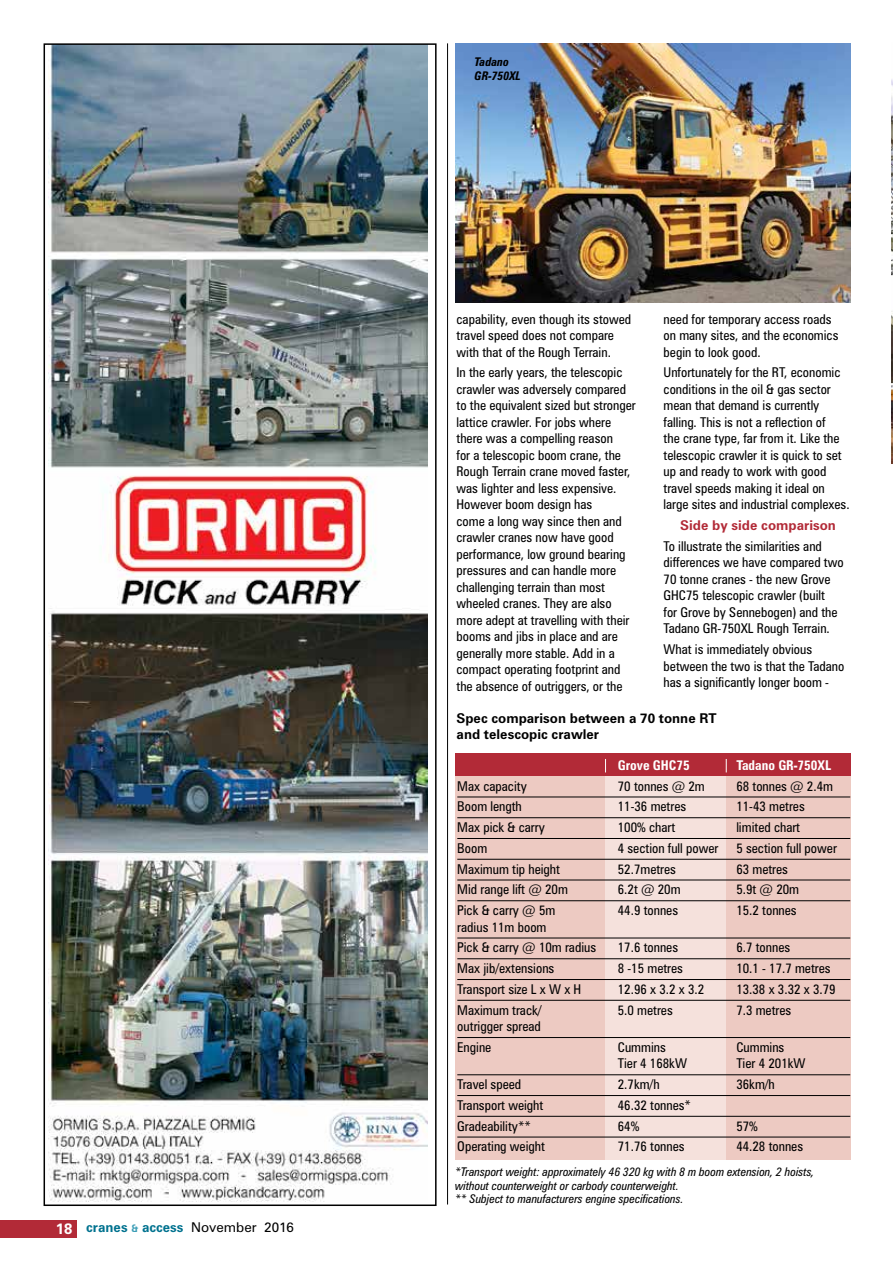
<style>
.page{position:relative;width:893px;height:1263px;background:#fff}
.page>*{position:absolute;margin:0;border:0;box-sizing:border-box;transform-origin:0 0}
.t1{font:condensed 13.5px/16.5px "Zurich BT";color:#000}
.t2{font:700 13.5px/16.5px "Zurich BT";color:#000}
.t3{font:700 13.5px "Zurich BT";color:#00728f}
.t4{font:700 condensed 13.5px "Zurich BT";color:#fff}
.t5{font:700 13.5px "Zurich BT";color:#b22a37}
.t6{font:italic condensed 12px/13.5px "Zurich BT";color:#000}
.t7{font:italic 700 condensed 12px/13.5px "Zurich BT";color:#000}
.s1{font-size:15px;color:#fff}
.s2{font-size:10.5px;color:#3c9db6}
.s3{font-weight:400;color:#000}
</style>
<div class="page">
<div style="left:0;top:1220px;width:77px;height:17px;background:#b22a37"></div>
<hr style="left:447px;top:43px;width:1px;height:1161px;background:#000">
<img style="left:456px;top:43px;width:394px;height:259px">
<div style="left:456px;top:772px;width:395px;height:388px;background:#edcac2"></div>
<div style="left:605px;top:772px;width:121px;height:388px;background:#f5e1dc"></div>
<div style="left:456px;top:753px;width:395px;height:22px;background:#b22a37"></div>
<hr style="left:457px;top:797px;width:393px;height:1px;background:#000">
<hr style="left:457px;top:817px;width:393px;height:1px;background:#000">
<hr style="left:457px;top:838px;width:393px;height:1px;background:#000">
<hr style="left:457px;top:859px;width:393px;height:1px;background:#000">
<hr style="left:457px;top:880px;width:393px;height:1px;background:#000">
<hr style="left:457px;top:900px;width:393px;height:1px;background:#000">
<hr style="left:457px;top:938px;width:393px;height:1px;background:#000">
<hr style="left:457px;top:958px;width:393px;height:1px;background:#000">
<hr style="left:457px;top:979px;width:393px;height:1px;background:#000">
<hr style="left:457px;top:1000px;width:393px;height:1px;background:#000">
<hr style="left:457px;top:1037px;width:393px;height:1px;background:#000">
<hr style="left:457px;top:1074px;width:393px;height:1px;background:#000">
<hr style="left:457px;top:1095px;width:393px;height:1px;background:#000">
<hr style="left:457px;top:1116px;width:393px;height:1px;background:#000">
<hr style="left:457px;top:1137px;width:393px;height:1px;background:#000">
<svg style="left:605px;top:759px;width:1px;height:13px"></svg>
<svg style="left:726px;top:759px;width:1px;height:13px"></svg>
<img style="left:891px;top:79px;width:2px;height:385px">
<img style="left:48px;top:46px;width:379px;height:1155px">
<div style="left:44px;top:43px;width:393px;height:1163px;border:2px solid #000"></div>
<p class="t3" style="left:56px;top:1219px;width:240px"><span class="s1">18</span> cranes <span class="s2">&amp;</span> access <span class="s3">November 2016</span></p>
<p class="t7" style="left:475px;top:55px;width:48px">Tadano<br>GR-750XL</p>
<p class="t1" style="left:457px;top:311px;width:176px">capability, even though its stowed travel speed does not compare with that of the Rough Terrain.</p>
<p class="t1" style="left:457px;top:364px;width:181px">In the early years, the telescopic crawler was adversely compared to the equivalent sized but stronger lattice crawler. For jobs where there was a compelling reason<br>for a telescopic boom crane, the<br>Rough Terrain crane moved faster, was lighter and less expensive.<br>However boom design has<br>come a long way since then and crawler cranes now have good performance, low ground bearing pressures and can handle more challenging terrain than most wheeled cranes. They are also more adept at travelling with their booms and jibs in place and are generally more stable. Add in a compact operating footprint and the absence of outriggers, or the</p>
<p class="t1" style="left:664px;top:310px;width:176px">need for temporary access roads on many sites, and the economics begin to look good.</p>
<p class="t1" style="left:664px;top:364px;width:188px">Unfortunately for the RT, economic conditions in the oil &amp; gas sector mean that demand is currently falling. This is not a reflection of<br>the crane type, far from it. Like the telescopic crawler it is quick to set up and ready to work with good travel speeds making it ideal on large sites and industrial complexes.</p>
<p class="t5" style="left:680px;top:517px;width:157px">Side by side comparison</p>
<p class="t1" style="left:664px;top:538px;width:182px">To illustrate the similarities and differences we have compared two<br>70 tonne cranes - the new Grove<br>GHC75 telescopic crawler (built<br>for Grove by Sennebogen) and the<br>Tadano GR-750XL Rough Terrain.</p>
<p class="t1" style="left:664px;top:641px;width:182px">What is immediately obvious between the two is that the Tadano has a significantly longer boom -</p>
<p class="t2" style="left:457px;top:710px;width:261px">Spec comparison between a 70 tonne RT and telescopic crawler</p>
<p class="t4" style="left:618px;top:757px;width:73px">Grove GHC75</p>
<p class="t4" style="left:736px;top:757px;width:95px">Tadano GR-750XL</p>
<p class="t1" style="left:457px;top:777px;width:71px">Max capacity</p>
<p class="t1" style="left:618px;top:777px;width:88px">70 tonnes @ 2m</p>
<p class="t1" style="left:736px;top:777px;width:98px">68 tonnes @ 2.4m</p>
<p class="t1" style="left:457px;top:798px;width:66px">Boom length</p>
<p class="t1" style="left:618px;top:798px;width:70px">11-36 metres</p>
<p class="t1" style="left:736px;top:798px;width:70px">11-43 metres</p>
<p class="t1" style="left:457px;top:819px;width:89px">Max pick &amp; carry</p>
<p class="t1" style="left:618px;top:819px;width:59px">100% chart</p>
<p class="t1" style="left:736px;top:819px;width:65px">limited chart</p>
<p class="t1" style="left:457px;top:840px;width:31px">Boom</p>
<p class="t1" style="left:618px;top:840px;width:102px">4 section full power</p>
<p class="t1" style="left:736px;top:840px;width:102px">5 section full power</p>
<p class="t1" style="left:457px;top:860px;width:104px">Maximum tip height</p>
<p class="t1" style="left:618px;top:860px;width:60px">52.7metres</p>
<p class="t1" style="left:736px;top:860px;width:53px">63 metres</p>
<p class="t1" style="left:457px;top:881px;width:112px">Mid range lift @ 20m</p>
<p class="t1" style="left:618px;top:881px;width:64px">6.2t @ 20m</p>
<p class="t1" style="left:736px;top:881px;width:64px">5.9t @ 20m</p>
<p class="t1" style="left:457px;top:902px;width:100px">Pick &amp; carry @ 5m</p>
<p class="t1" style="left:618px;top:902px;width:62px">44.9 tonnes</p>
<p class="t1" style="left:736px;top:902px;width:62px">15.2 tonnes</p>
<p class="t1" style="left:457px;top:916px;width:140px;line-height:20.7px">radius 11m boom<br>Pick &amp; carry @ 10m radius</p>
<p class="t1" style="left:618px;top:939px;width:62px">17.6 tonnes</p>
<p class="t1" style="left:736px;top:939px;width:55px">6.7 tonnes</p>
<p class="t1" style="left:457px;top:960px;width:99px">Max jib/extensions</p>
<p class="t1" style="left:618px;top:960px;width:67px">8 -15 metres</p>
<p class="t1" style="left:736px;top:960px;width:96px">10.1 - 17.7 metres</p>
<p class="t1" style="left:457px;top:981px;width:125px">Transport size L x W x H</p>
<p class="t1" style="left:618px;top:981px;width:88px">12.96 x 3.2 x 3.2</p>
<p class="t1" style="left:736px;top:981px;width:101px">13.38 x 3.32 x 3.79</p>
<p class="t1" style="left:457px;top:1001px;width:86px">Maximum track/</p>
<p class="t1" style="left:618px;top:1001px;width:56px">5.0 metres</p>
<p class="t1" style="left:736px;top:1001px;width:56px">7.3 metres</p>
<p class="t1" style="left:457px;top:1016px;width:85px;line-height:20.7px">outrigger spread<br>Engine</p>
<p class="t1" style="left:618px;top:1039px;width:50px">Cummins</p>
<p class="t1" style="left:736px;top:1039px;width:50px">Cummins</p>
<p class="t1" style="left:618px;top:1055px;width:71px">Tier 4 168kW</p>
<p class="t1" style="left:736px;top:1055px;width:71px">Tier 4 201kW</p>
<p class="t1" style="left:457px;top:1076px;width:65px">Travel speed</p>
<p class="t1" style="left:618px;top:1076px;width:43px">2.7km/h</p>
<p class="t1" style="left:736px;top:1076px;width:40px">36km/h</p>
<p class="t1" style="left:457px;top:1097px;width:88px">Transport weight</p>
<p class="t1" style="left:618px;top:1097px;width:75px">46.32 tonnes*</p>
<p class="t1" style="left:457px;top:1117px;width:75px">Gradeability**</p>
<p class="t1" style="left:618px;top:1117px;width:23px">64%</p>
<p class="t1" style="left:736px;top:1117px;width:23px">57%</p>
<p class="t1" style="left:457px;top:1138px;width:89px">Operating weight</p>
<p class="t1" style="left:618px;top:1138px;width:68px">71.76 tonnes</p>
<p class="t1" style="left:736px;top:1138px;width:68px">44.28 tonnes</p>
<p class="t6" style="left:455px;top:1165px;width:361px">*Transport weight: approximately 46 320 kg with 8 m boom extension, 2 hoists, without counterweight or carbody counterweight.<br>** Subject to manufacturers engine specifications.</p>
</div>
